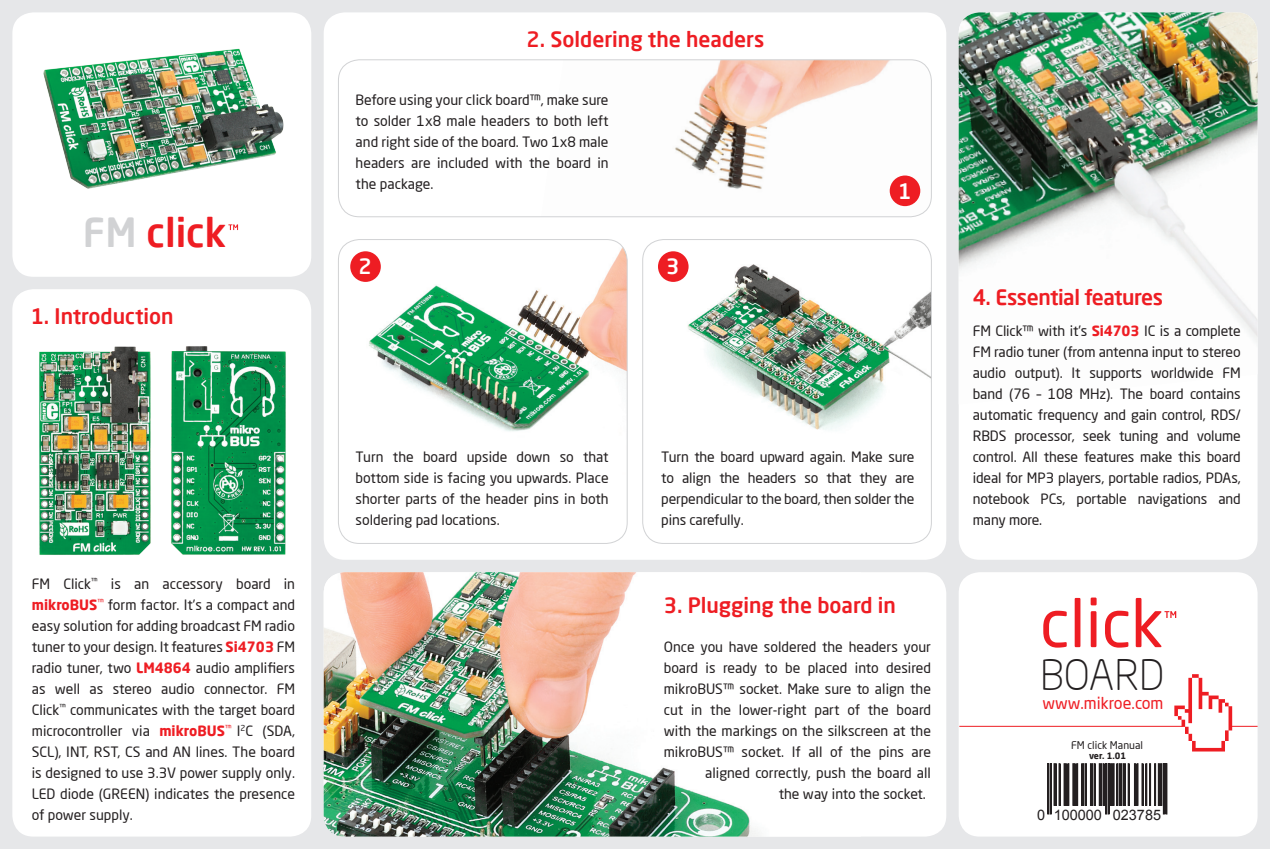
<style>
.page{position:relative;width:1270px;height:849px;background:#fff}
.page>*{position:absolute;margin:0;border:0;box-sizing:border-box;transform-origin:0 0}
.t1{font:65.45px "Neo Sans Pro";color:#ee1d23}
.t2{font:300 41.3px "Neo Sans Pro";color:#231f20}
.Section_Title{font:500 39.38px "Neo Sans Pro";color:#ee1d23}
.t3{font:500 21px "Neo Sans Pro";color:#ee1d23}
.t4{font:500 21px "Neo Sans Pro";letter-spacing:-.02em;color:#ee1d23}
.t5{font:500 21px "Neo Sans Pro";color:#fff}
.t6{font:16.1px "Neo Sans Pro";color:#ee1d23}
.t7{font:14.53px "Arial";color:#231f20}
.Body_Text{font:14px/21px "Neo Sans Pro";color:#231f20;text-align:justify}
.t8{font:10.5px "Neo Sans Pro";color:#231f20}
.t9{font:700 8.75px "Neo Sans Pro";color:#231f20}
.s1{color:#d1d2d4}
.s2{font-weight:700;color:#ee1d23}
</style>
<div class="page">
<div style="left:0;top:0;width:1270px;height:848px;background:#e6e7e9"></div>
<div style="left:12px;top:289px;width:299px;height:547px;background:#fff;border-radius:21px"></div>
<div style="left:959px;top:12px;width:299px;height:547px;background:#fff;border-radius:21px"></div>
<img style="left:959px;top:12px;width:299px;height:392px">
<div style="left:324px;top:572px;width:622px;height:264px;background:#fff;border-radius:21px"></div>
<img style="left:324px;top:572px;width:434px;height:264px">
<div style="left:324px;top:12px;width:622px;height:547px;background:#fff;border-radius:21px"></div>
<img style="left:338px;top:239px;width:289px;height:192px">
<div style="left:338px;top:239px;width:289px;height:304px;border:1px solid #d1d2d4;border-radius:21px"></div>
<img style="left:675px;top:61px;width:256px;height:156px">
<div style="left:338px;top:59px;width:594px;height:158px;border:1px solid #d1d2d4;border-radius:21px"></div>
<img style="left:644px;top:239px;width:286px;height:191px">
<div style="left:642px;top:239px;width:290px;height:304px;border:1px solid #d1d2d4;border-radius:21px"></div>
<div style="left:350px;top:251px;width:31px;height:31px;background:#ee1d23;border-radius:50%"></div>
<div style="left:658px;top:251px;width:31px;height:31px;background:#ee1d23;border-radius:50%"></div>
<div style="left:890px;top:175px;width:30px;height:31px;background:#ee1d23;border-radius:50%"></div>
<div style="left:959px;top:572px;width:299px;height:264px;background:#fff;border-radius:21px"></div>
<svg style="left:1164px;top:611px;width:12px;height:6px"></svg>
<div style="left:1048px;top:763px;width:1px;height:50px;border:1px solid #231f20"></div>
<div style="left:1050px;top:763px;width:1px;height:50px;border:1px solid #231f20"></div>
<div style="left:1054px;top:763px;width:2px;height:42px;border:1px solid #231f20"></div>
<div style="left:1059px;top:763px;width:1px;height:42px;border:1px solid #231f20"></div>
<div style="left:1064px;top:763px;width:2px;height:42px;border:1px solid #231f20"></div>
<div style="left:1068px;top:763px;width:1px;height:42px;border:1px solid #231f20"></div>
<div style="left:1073px;top:763px;width:2px;height:42px;border:1px solid #231f20"></div>
<div style="left:1076px;top:763px;width:2px;height:42px;border:1px solid #231f20"></div>
<div style="left:1081px;top:763px;width:3px;height:42px;border:1px solid #231f20"></div>
<div style="left:1085px;top:763px;width:2px;height:42px;border:1px solid #231f20"></div>
<div style="left:1090px;top:763px;width:3px;height:42px;border:1px solid #231f20"></div>
<div style="left:1094px;top:763px;width:1px;height:42px;border:1px solid #231f20"></div>
<div style="left:1099px;top:763px;width:3px;height:42px;border:1px solid #231f20"></div>
<div style="left:1103px;top:763px;width:1px;height:42px;border:1px solid #231f20"></div>
<div style="left:1105px;top:763px;width:2px;height:50px;border:1px solid #231f20"></div>
<div style="left:1108px;top:763px;width:1px;height:50px;border:1px solid #231f20"></div>
<div style="left:1110px;top:763px;width:4px;height:42px;border:1px solid #231f20"></div>
<div style="left:1117px;top:763px;width:1px;height:42px;border:1px solid #231f20"></div>
<div style="left:1119px;top:763px;width:3px;height:42px;border:1px solid #231f20"></div>
<div style="left:1123px;top:763px;width:2px;height:42px;border:1px solid #231f20"></div>
<div style="left:1128px;top:763px;width:1px;height:42px;border:1px solid #231f20"></div>
<div style="left:1134px;top:763px;width:2px;height:42px;border:1px solid #231f20"></div>
<div style="left:1137px;top:763px;width:1px;height:42px;border:1px solid #231f20"></div>
<div style="left:1142px;top:763px;width:1px;height:42px;border:1px solid #231f20"></div>
<div style="left:1146px;top:763px;width:1px;height:42px;border:1px solid #231f20"></div>
<div style="left:1149px;top:763px;width:2px;height:42px;border:1px solid #231f20"></div>
<div style="left:1154px;top:763px;width:2px;height:42px;border:1px solid #231f20"></div>
<div style="left:1158px;top:763px;width:4px;height:42px;border:1px solid #231f20"></div>
<div style="left:1163px;top:763px;width:1px;height:50px;border:1px solid #231f20"></div>
<div style="left:1166px;top:763px;width:1px;height:50px;border:1px solid #231f20"></div>
<hr style="left:959px;top:725px;width:224px;height:1px;background:#ee1d23">
<svg style="left:1174px;top:674px;width:84px;height:77px"></svg>
<img style="left:171px;top:346px;width:115px;height:209px">
<img style="left:39px;top:346px;width:112px;height:209px">
<div style="left:12px;top:12px;width:299px;height:265px;background:#fff;border-radius:21px"></div>
<img style="left:43px;top:48px;width:241px;height:141px">
<svg style="left:228px;top:224px;width:10px;height:6px"></svg>
<p class="Section_Title" style="left:83px;top:207px;width:145px"><span class="s1">FM</span> click</p>
<p class="t3" style="left:31px;top:302px;width:144px">1. Introduction</p>
<p class="Body_Text" style="left:32px;top:572px;width:265px">FM Click<sup>™</sup> is an accessory board in <span class="s2">mikroBUS</span><sup>™</sup> form factor. It’s a compact and easy solution for adding broadcast FM radio tuner to your design. It features <span class="s2">Si4703</span> FM radio tuner, two <span class="s2">LM4864</span> audio amplifiers as well as stereo audio connector. FM Click<sup>™</sup> communicates with the target board microcontroller via <span class="s2">mikroBUS</span><sup>™</sup> I<sup>2</sup>C (SDA, SCL), INT, RST, CS and AN lines. The board is designed to use 3.3V power supply only.<br>LED diode (GREEN) indicates the presence of power supply.</p>
<p class="t3" style="left:527px;top:26px;width:239px">2. Soldering the headers</p>
<p class="Body_Text" style="left:356px;top:89px;width:255px">Before using your click board™, make sure to solder 1x8 male headers to both left and right side of the board. Two 1x8 male headers are included with the board in the package.</p>
<p class="t5" style="left:359px;top:253px;width:15px">2</p>
<p class="t5" style="left:666px;top:253px;width:15px">3</p>
<p class="t5" style="left:898px;top:177px;width:15px">1</p>
<p class="Body_Text" style="left:356px;top:446px;width:254px">Turn the board upside down so that bottom side is facing you upwards. Place shorter parts of the header pins in both soldering pad locations.</p>
<p class="Body_Text" style="left:661px;top:446px;width:255px">Turn the board upward again. Make sure to align the headers so that they are perpendicular to the board, then solder the pins carefully.</p>
<p class="t3" style="left:664px;top:591px;width:234px">3. Plugging the board in</p>
<p class="Body_Text" style="left:664px;top:635px;width:269px">Once you have soldered the headers your</p>
<p class="Body_Text" style="left:664px;top:656px;width:269px">board is ready to be placed into desired</p>
<p class="Body_Text" style="left:664px;top:677px;width:269px">mikroBUS™ socket. Make sure to align the</p>
<p class="Body_Text" style="left:664px;top:698px;width:269px">cut in the lower-right part of the board</p>
<p class="Body_Text" style="left:664px;top:719px;width:269px">with the markings on the silkscreen at the</p>
<p class="Body_Text" style="left:664px;top:740px;width:269px">mikroBUS™ socket. If all of the pins are</p>
<p class="Body_Text" style="left:705px;top:761px;width:227px">aligned correctly, push the board all</p>
<p class="Body_Text" style="left:779px;top:782px;width:149px">the way into the socket.</p>
<p class="t4" style="left:973px;top:284px;width:192px">4. Essential features</p>
<p class="Body_Text" style="left:973px;top:320px;width:269px">FM Click™ with it’s <span class="s2">Si4703</span> IC is a complete FM radio tuner (from antenna input to stereo audio output). It supports worldwide FM band (76 – 108 MHz). The board contains automatic frequency and gain control, RDS/ RBDS processor, seek tuning and volume control. All these features make this board ideal for MP3 players, portable radios, PDAs, notebook PCs, portable navigations and many more.</p>
<p class="t1" style="left:1040px;top:582px;width:125px">click</p>
<p class="t2" style="left:1040px;top:649px;width:126px">BOARD</p>
<p class="t6" style="left:1042px;top:693px;width:122px">www.mikroe.com</p>
<p class="t8" style="left:1071px;top:738px;width:73px">FM click Manual</p>
<p class="t9" style="left:1089px;top:750px;width:39px">ver. 1.01</p>
<p class="t7" style="left:1037px;top:804px;width:125px">0 100000 023785</p>
</div>
